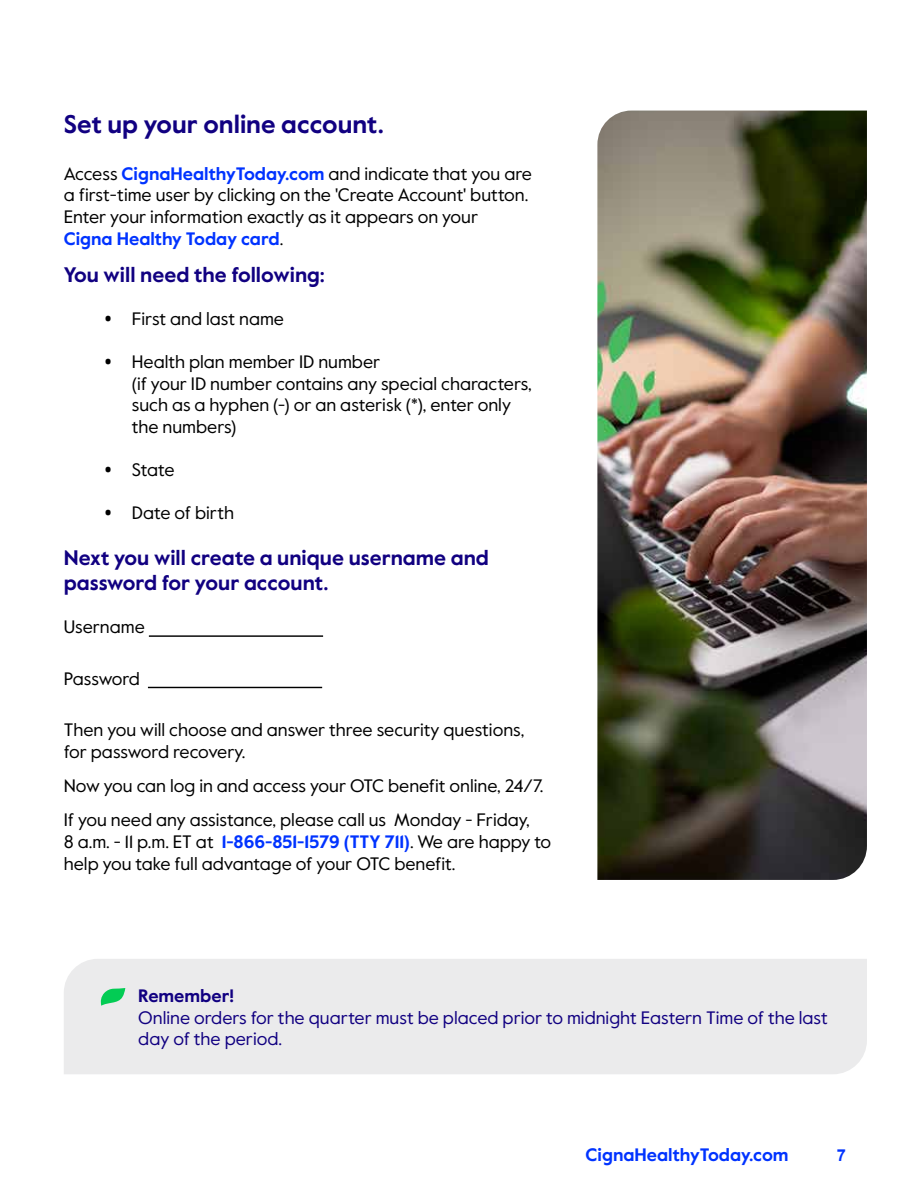
<style>
.page{position:relative;width:918px;height:1188px;background:#fff}
.page>*{position:absolute;margin:0;border:0;box-sizing:border-box;transform-origin:0 0}
.t1{font:700 25.5px "Value Sans Pro";color:#110081}
.t2{font:700 21px/25.2px "Value Sans Pro";color:#110081}
.t3{font:18px/21.6px "Value Sans Pro";color:#000}
.t4{font:18px/21.6px "Value Sans Pro";color:#110081}
.t5{font:700 18px "Value Sans Pro";color:#03f}
.t6{font:700 18px "Value Sans Pro";color:#110081}
.t7{font:18px "Value Sans Pro";letter-spacing:-.02em;color:#000}
.t8{font:700 16.5px "Arial";color:#03f}
.s1{font-weight:700;color:#03f}
.s2{font-family:"Open Sans";font-weight:700}
</style>
<div class="page">
<div style="left:64px;top:959px;width:803px;height:115px;background:#ebebec"></div>
<img style="left:597px;top:111px;width:270px;height:769px">
<hr style="left:149px;top:635px;width:174px;height:2px;background:#000">
<hr style="left:148px;top:687px;width:174px;height:1px;background:#000">
<svg style="left:100px;top:988px;width:25px;height:18px"></svg>
<p class="t1" style="left:64px;top:109px;width:322px">Set up your online account.</p>
<p class="t3" style="left:64px;top:163px;width:470px">Access <span class="s1">CignaHealthyToday.com</span> and indicate that you are a first-time user by clicking on the 'Create Account' button.<br>Enter your information exactly as it appears on your<br><span class="s1">Cigna Healthy Today card</span>.</p>
<p class="t2" style="left:64px;top:263px;width:263px">You will need the following:</p>
<p class="t3" style="left:105px;top:309px;width:181px"><span class="s2">•</span> First and last name</p>
<p class="t3" style="left:132px;top:351px;width:402px;text-indent:-27px"><span class="s2">•</span> Health plan member ID number<br>(if your ID number contains any special characters, such as a hyphen (-) or an asterisk (*), enter only the numbers)</p>
<p class="t3" style="left:105px;top:459px;width:71px"><span class="s2">•</span> State</p>
<p class="t3" style="left:105px;top:502px;width:131px"><span class="s2">•</span> Date of birth</p>
<p class="t2" style="left:64px;top:546px;width:427px">Next you will create a unique username and password for your account.</p>
<p class="t3" style="left:64px;top:617px;width:83px">Username</p>
<p class="t7" style="left:64px;top:667px;width:78px">Password</p>
<p class="t3" style="left:64px;top:719px;width:462px">Then you will choose and answer three security questions, for password recovery.</p>
<p class="t3" style="left:64px;top:769px;width:481px;line-height:34.3px">Now you can log in and access your OTC benefit online, 24/7.<br>If you need any assistance, please call us Monday - Friday,</p>
<p class="t3" style="left:64px;top:831px;width:489px">8 a.m. - 11 p.m. ET at <span class="s1">1-866-851-1579 (TTY 711)</span>. We are happy to help you take full advantage of your OTC benefit.</p>
<p class="t6" style="left:138px;top:985px;width:97px">Remember!</p>
<p class="t4" style="left:138px;top:1007px;width:691px">Online orders for the quarter must be placed prior to midnight Eastern Time of the last day of the period.</p>
<p class="t5" style="left:586px;top:1144px;width:205px">CignaHealthyToday.com</p>
<p class="t8" style="left:837px;top:1144px;width:11px">7</p>
</div>
